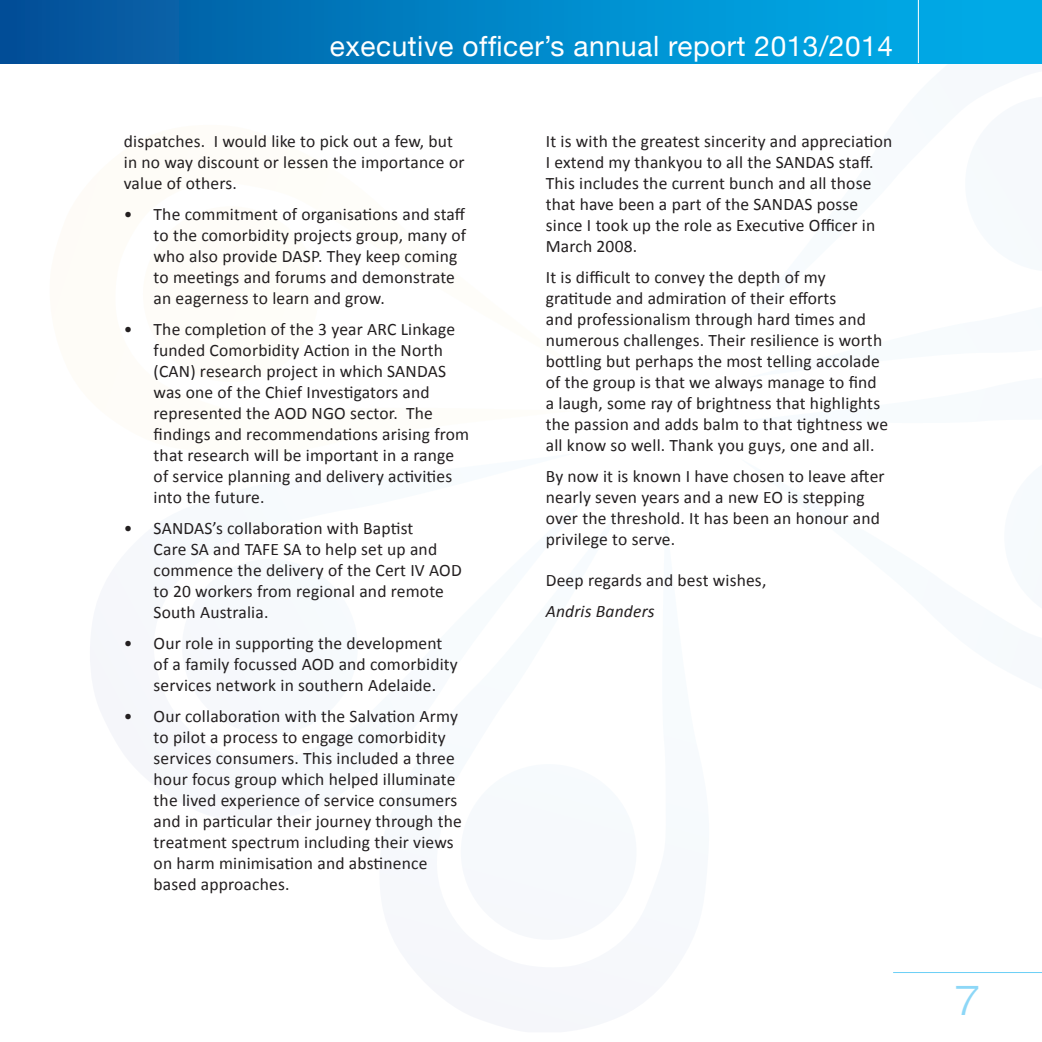
<style>
.page{position:relative;width:1042px;height:1042px;background:#fff}
.page>*{position:absolute;margin:0;border:0;box-sizing:border-box;transform-origin:0 0}
.t1{font:300 expanded 42px "Helvetica Neue";color:#8dd7f7}
.t2{font:28px "Helvetica Neue";letter-spacing:.02em;color:#fff}
.t3{font:17.5px/21px "Calibri";letter-spacing:.01em;color:#231f20}
.t4{font:italic 17.5px "Calibri";letter-spacing:.01em;color:#231f20}
</style>
<div class="page">
<div style="left:0;top:0;width:1042px;height:63px;background:linear-gradient(to right,#03539c,#00b5f0)"></div>
<hr style="left:918px;top:0;width:1px;height:63px;background:#fff">
<hr style="left:893px;top:972px;width:149px;height:1px;background:#6bcff6">
<hr style="left:0;top:0;width:1px;height:63px;background:#014d97">
<h2 class="t2" style="left:330px;top:30px;width:564px">executive officer’s annual report 2013/2014</h2>
<p class="t3" style="left:124px;top:131px;width:342px">dispatches. I would like to pick out a few, but in no way discount or lessen the importance or value of others.</p>
<p class="t3" style="left:154px;top:204px;width:314px;text-indent:-30px">• The commitment of organisations and staff to the comorbidity projects group, many of who also provide DASP. They keep coming to meetings and forums and demonstrate an eagerness to learn and grow.</p>
<p class="t3" style="left:154px;top:319px;width:317px;text-indent:-30px">• The completion of the 3 year ARC Linkage funded Comorbidity Action in the North (CAN) research project in which SANDAS was one of the Chief Investigators and represented the AOD NGO sector. The findings and recommendations arising from that research will be important in a range of service planning and delivery activities into the future.</p>
<p class="t3" style="left:154px;top:518px;width:310px;text-indent:-30px">• SANDAS’s collaboration with Baptist<br>Care SA and TAFE SA to help set up and commence the delivery of the Cert IV AOD to 20 workers from regional and remote South Australia.</p>
<p class="t3" style="left:154px;top:633px;width:306px;text-indent:-30px">• Our role in supporting the development of a family focussed AOD and comorbidity services network in southern Adelaide.</p>
<p class="t3" style="left:154px;top:705px;width:310px;text-indent:-30px">• Our collaboration with the Salvation Army to pilot a process to engage comorbidity services consumers. This included a three hour focus group which helped illuminate the lived experience of service consumers and in particular their journey through the treatment spectrum including their views on harm minimisation and abstinence based approaches.</p>
<p class="t3" style="left:546px;top:131px;width:348px">It is with the greatest sincerity and appreciation I extend my thankyou to all the SANDAS staff.<br>This includes the current bunch and all those that have been a part of the SANDAS posse since I took up the role as Executive Officer in March 2008.</p>
<p class="t3" style="left:546px;top:267px;width:344px">It is difficult to convey the depth of my gratitude and admiration of their efforts<br>and professionalism through hard times and numerous challenges. Their resilience is worth bottling but perhaps the most telling accolade of the group is that we always manage to find a laugh, some ray of brightness that highlights the passion and adds balm to that tightness we all know so well. Thank you guys, one and all.</p>
<p class="t3" style="left:546px;top:466px;width:340px">By now it is known I have chosen to leave after nearly seven years and a new EO is stepping over the threshold. It has been an honour and privilege to serve.</p>
<p class="t3" style="left:546px;top:570px;width:222px">Deep regards and best wishes,</p>
<p class="t4" style="left:546px;top:599px;width:110px">Andris Banders</p>
<h1 class="t1" style="left:955px;top:975px;width:26px">7</h1>
</div>
